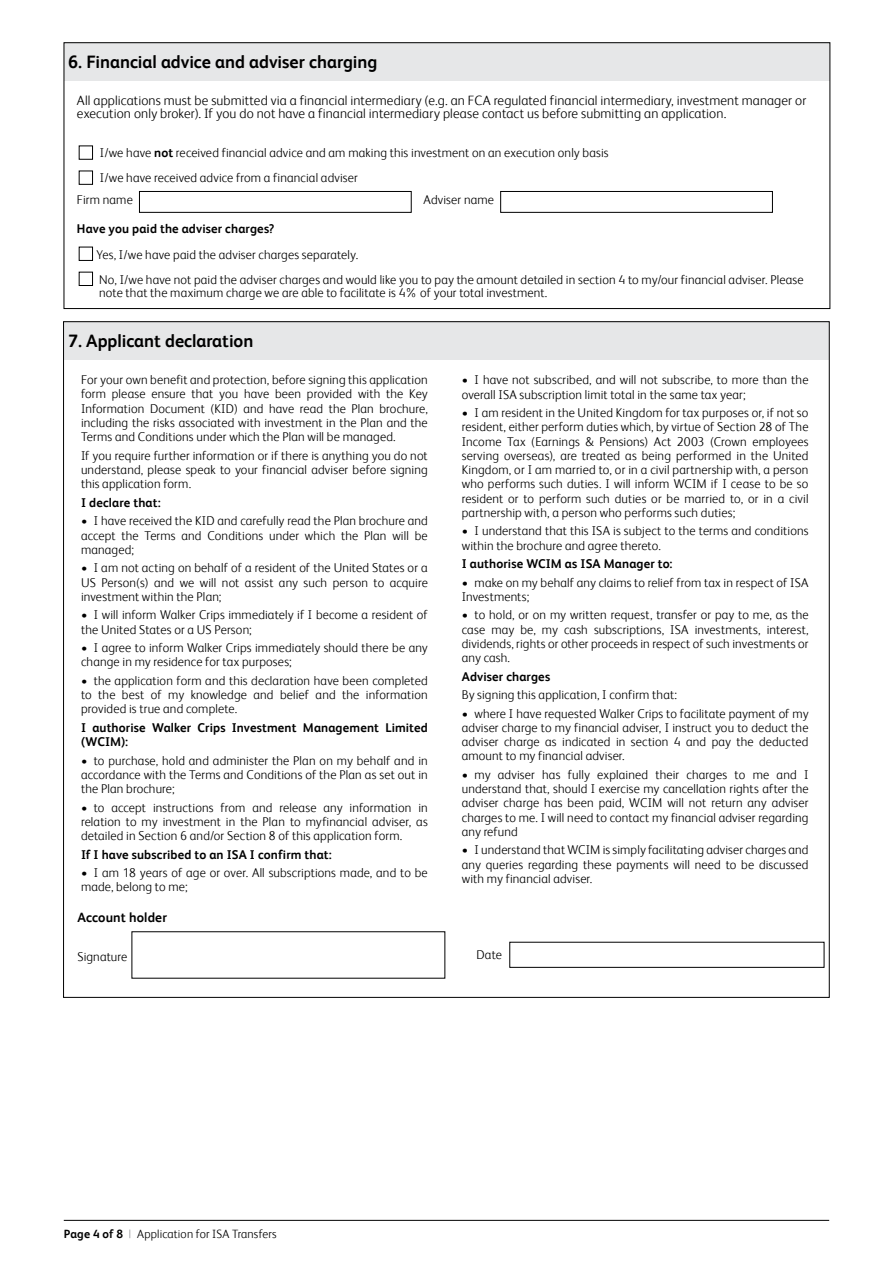
<style>
.page{position:relative;width:893px;height:1263px;background:#fff}
.page>*{position:absolute;margin:0;border:0;box-sizing:border-box;transform-origin:0 0}
.t1{font:700 18px "FS Albert";color:#000}
.t2{font:300 13.5px/13.5px "FS Albert";letter-spacing:.01em;color:#000}
.t3{font:700 13.5px "FS Albert";letter-spacing:.01em;color:#000}
.t4{font:300 12.75px/14.2px "FS Albert";letter-spacing:.01em;color:#000;text-align:justify}
.t5{font:700 12.75px/14.2px "FS Albert";letter-spacing:.01em;color:#000}
.t6{font:300 12px "FS Albert";letter-spacing:.015em;color:#000}
.s1{font-weight:700}
.s2{color:#939598}
</style>
<div class="page">
<hr style="left:64px;top:1220px;width:765px;height:1px;background:#000">
<div style="left:64px;top:43px;width:765px;height:38px;background:#e6e7e8"></div>
<div style="left:139px;top:191px;width:272px;height:22px;border:1px solid #000"></div>
<div style="left:500px;top:191px;width:273px;height:22px;border:1px solid #000"></div>
<div style="left:79px;top:247px;width:14px;height:14px;border:1px solid #000"></div>
<div style="left:79px;top:272px;width:14px;height:14px;border:1px solid #000"></div>
<div style="left:79px;top:146px;width:14px;height:13px;border:1px solid #000"></div>
<div style="left:79px;top:171px;width:14px;height:13px;border:1px solid #000"></div>
<div style="left:64px;top:43px;width:766px;height:266px;border:1px solid #000"></div>
<div style="left:64px;top:321px;width:765px;height:39px;background:#e6e7e8"></div>
<h1 class="t1" style="left:68px;top:52px;width:311px">6. Financial advice and adviser charging</h1>
<p class="t2" style="left:77px;top:94px;width:731px">All applications must be submitted via a financial intermediary (e.g. an FCA regulated financial intermediary, investment manager or execution only broker). If you do not have a financial intermediary please contact us before submitting an application.</p>
<p class="t4" style="left:100px;top:139px;width:510px;line-height:25.2px">I/we have <span class="s1">not</span> received financial advice and am making this investment on an execution only basis<br>I/we have received advice from a financial adviser</p>
<p class="t4" style="left:77px;top:192px;width:57px">Firm name</p>
<p class="t4" style="left:424px;top:192px;width:72px">Adviser name</p>
<p class="t5" style="left:77px;top:222px;width:199px">Have you paid the adviser charges?</p>
<p class="t4" style="left:96px;top:241px;width:709px;line-height:25.2px">Yes, I/we have paid the adviser charges separately.<br>No, I/we have not paid the adviser charges and would like you to pay the amount detailed in section 4 to my/our financial adviser. Please</p>
<p class="t4" style="left:99px;top:286px;width:450px">note that the maximum charge we are able to facilitate is 4% of your total investment.</p>
<h1 class="t1" style="left:68px;top:330px;width:187px">7. Applicant declaration</h1>
<p class="t4" style="left:81px;top:373px;width:348px">For your own benefit and protection, before signing this application form please ensure that you have been provided with the Key Information Document (KID) and have read the Plan brochure, including the risks associated with investment in the Plan and the Terms and Conditions under which the Plan will be managed.</p>
<p class="t4" style="left:81px;top:448px;width:348px">If you require further information or if there is anything you do not understand, please speak to your financial adviser before signing this application form.</p>
<p class="t5" style="left:81px;top:495px;width:81px">I declare that:</p>
<p class="t4" style="left:81px;top:514px;width:348px">• I have received the KID and carefully read the Plan brochure and accept the Terms and Conditions under which the Plan will be managed;</p>
<p class="t4" style="left:81px;top:561px;width:348px">• I am not acting on behalf of a resident of the United States or a US Person(s) and we will not assist any such person to acquire investment within the Plan;</p>
<p class="t4" style="left:81px;top:608px;width:348px">• I will inform Walker Crips immediately if I become a resident of the United States or a US Person;</p>
<p class="t4" style="left:81px;top:640px;width:348px">• I agree to inform Walker Crips immediately should there be any change in my residence for tax purposes;</p>
<p class="t4" style="left:81px;top:673px;width:348px">• the application form and this declaration have been completed to the best of my knowledge and belief and the information provided is true and complete.</p>
<p class="t5" style="left:81px;top:720px;width:348px">I authorise Walker Crips Investment Management Limited (WCIM):</p>
<p class="t4" style="left:81px;top:753px;width:348px">• to purchase, hold and administer the Plan on my behalf and in accordance with the Terms and Conditions of the Plan as set out in the Plan brochure;</p>
<p class="t4" style="left:81px;top:800px;width:348px">• to accept instructions from and release any information in relation to my investment in the Plan to myfinancial adviser, as detailed in Section 6 and/or Section 8 of this application form.</p>
<p class="t5" style="left:81px;top:847px;width:252px">If I have subscribed to an ISA I confirm that:</p>
<p class="t4" style="left:81px;top:865px;width:348px">• I am 18 years of age or over. All subscriptions made, and to be made, belong to me;</p>
<p class="t4" style="left:462px;top:373px;width:348px">• I have not subscribed, and will not subscribe, to more than the overall ISA subscription limit total in the same tax year;</p>
<p class="t4" style="left:462px;top:405px;width:348px">• I am resident in the United Kingdom for tax purposes or, if not so resident, either perform duties which, by virtue of Section 28 of The Income Tax (Earnings &amp; Pensions) Act 2003 (Crown employees serving overseas), are treated as being performed in the United Kingdom, or I am married to, or in a civil partnership with, a person who performs such duties. I will inform WCIM if I cease to be so resident or to perform such duties or be married to, or in a civil partnership with, a person who performs such duties;</p>
<p class="t4" style="left:462px;top:524px;width:348px">• I understand that this ISA is subject to the terms and conditions within the brochure and agree thereto.</p>
<p class="t5" style="left:462px;top:556px;width:212px">I authorise WCIM as ISA Manager to:</p>
<p class="t4" style="left:462px;top:575px;width:348px">• make on my behalf any claims to relief from tax in respect of ISA<br>Investments;</p>
<p class="t4" style="left:462px;top:608px;width:348px">• to hold, or on my written request, transfer or pay to me, as the case may be, my cash subscriptions, ISA investments, interest, dividends, rights or other proceeds in respect of such investments or any cash.</p>
<p class="t5" style="left:462px;top:669px;width:90px">Adviser charges</p>
<p class="t4" style="left:462px;top:687px;width:217px">By signing this application, I confirm that:</p>
<p class="t4" style="left:462px;top:706px;width:348px">• where I have requested Walker Crips to facilitate payment of my adviser charge to my financial adviser, I instruct you to deduct the adviser charge as indicated in section 4 and pay the deducted amount to my financial adviser.</p>
<p class="t4" style="left:462px;top:767px;width:348px">• my adviser has fully explained their charges to me and I understand that, should I exercise my cancellation rights after the adviser charge has been paid, WCIM will not return any adviser charges to me. I will need to contact my financial adviser regarding any refund</p>
<p class="t4" style="left:462px;top:843px;width:348px">• I understand that WCIM is simply facilitating adviser charges and any queries regarding these payments will need to be discussed with my financial adviser.</p>
<p class="t3" style="left:77px;top:909px;width:91px">Account holder</p>
<p class="t4" style="left:77px;top:949px;width:51px">Signature</p>
<p class="t4" style="left:476px;top:948px;width:27px">Date</p>
<p class="t6" style="left:64px;top:1226px;width:214px"><span class="s1">Page 4 of 8</span> <span class="s2">|</span> Application for ISA Transfers</p>
</div>
